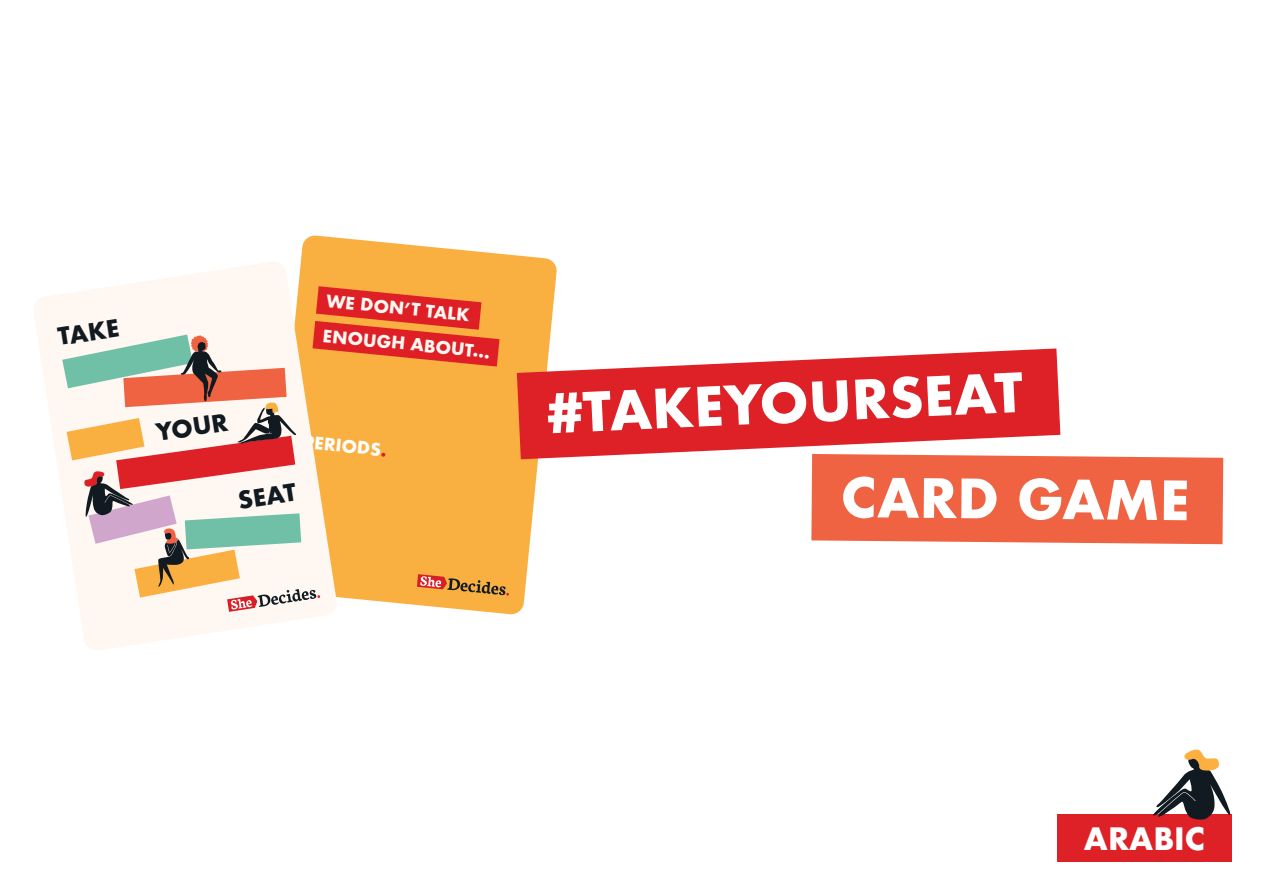
<style>
.page{position:relative;width:1263px;height:893px;background:#fff}
.page>*{position:absolute;margin:0;border:0;box-sizing:border-box;transform-origin:0 0}
.t1{font:700 52.65px "Futura";color:#fff}
.t2{font:700 30px "Futura";color:#fff}
.t3{font:700 23.1px "Futura";color:#111a21}
.t4{font:700 16.8px/34.8px "Futura";color:#fff7f1}
.t5{font:700 16.8px "Futura";color:#fff}
.s1{color:#df1f26}
</style>
<div class="page">
<div style="left:1057px;top:815px;width:174px;height:47px;background:#de2127"></div>
<svg style="left:301px;top:235px;width:256px;height:380px;fill:#faaf41"></svg>
<svg style="left:517px;top:348px;width:543px;height:111px;fill:#de2127"></svg>
<div style="left:811px;top:454px;width:412px;height:90px;background:#ef6242"></div>
<svg style="left:34px;top:261px;width:304px;height:389px"></svg>
<svg style="left:62px;top:286px;width:447px;height:326px"></svg>
<svg style="left:1150px;top:749px;width:81px;height:71px"></svg>
<h3 class="t3" style="left:56px;top:320px;width:63px;rotate:-9deg">TAKE</h3>
<p class="t4" style="left:328px;top:283px;width:170px;rotate:6deg">WE DON’T TALK<br>ENOUGH ABOUT...</p>
<h3 class="t3" style="left:154px;top:416px;width:74px;rotate:-9deg">YOUR</h3>
<p class="t5" style="left:305px;top:429px;width:85px;rotate:6deg">PERIODS<span class="s1">.</span></p>
<h3 class="t3" style="left:236px;top:484px;width:60px;rotate:-9deg">SEAT</h3>
<h1 class="t1" style="left:545px;top:377px;width:478px;rotate:-3deg">#TAKEYOURSEAT</h1>
<h1 class="t1" style="left:842px;top:458px;width:351px;rotate:1deg">CARD GAME</h1>
<h2 class="t2" style="left:1084px;top:817px;width:122px">ARABIC</h2>
</div>
